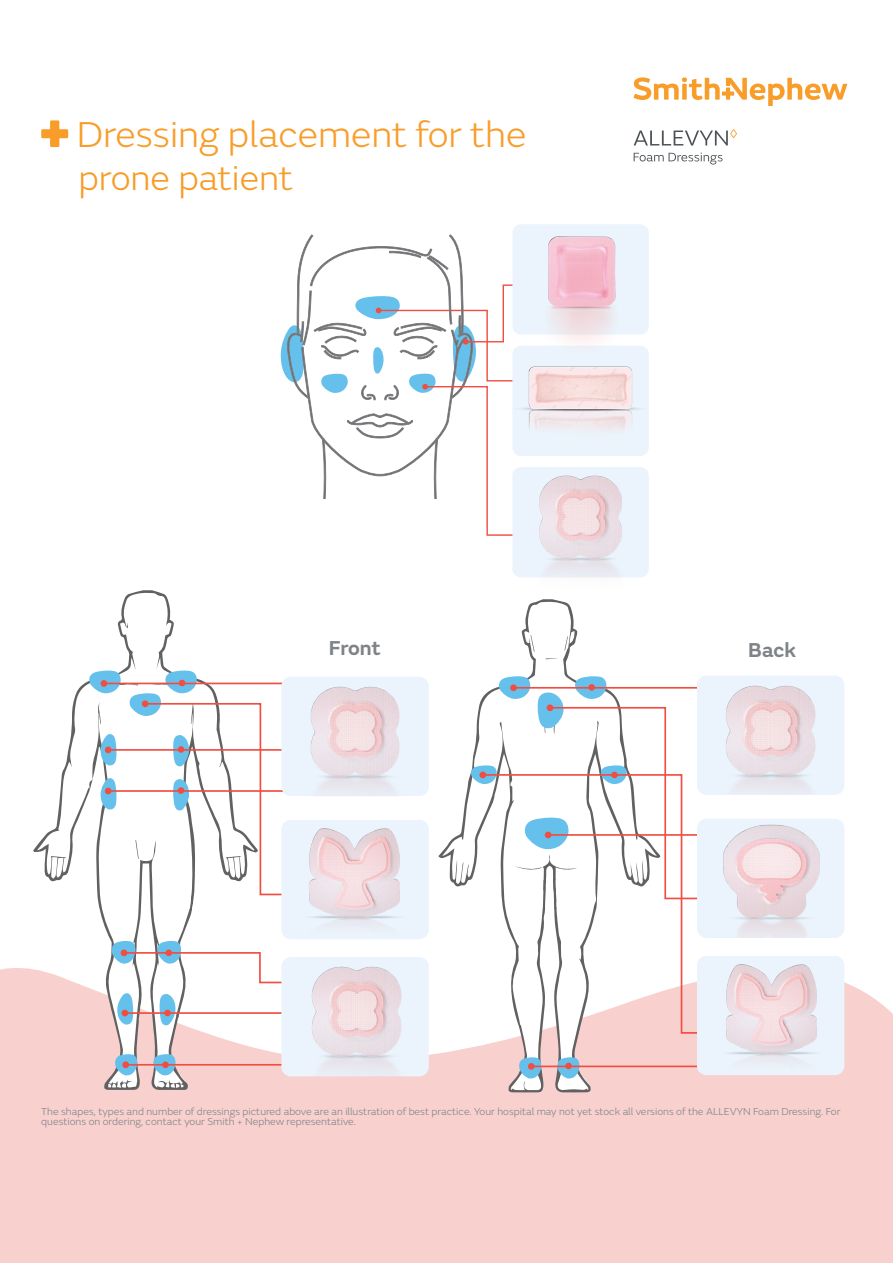
<style>
.page{position:relative;width:893px;height:1263px;background:#fff}
.page>*{position:absolute;margin:0;border:0;box-sizing:border-box;transform-origin:0 0}
.t1{font:300 37.5px "SN Emeric";color:#f99d2a}
.t2{font:300 36px "SN Emeric";color:#f89c28}
.t3{font:600 21px "SN Emeric";color:#7f8388}
.t4{font:300 10.5px/10.5px "SN Emeric";color:#7f8388}
</style>
<div class="page">
<div style="left:0;top:968px;width:893px;height:197px;background:#f8d1cf"></div>
<svg style="left:634px;top:129px;width:103px;height:16px"></svg>
<svg style="left:633px;top:77px;width:214px;height:29px"></svg>
<svg style="left:634px;top:153px;width:89px;height:12px"></svg>
<svg style="left:33px;top:590px;width:141px;height:428px"></svg>
<svg style="left:521px;top:599px;width:57px;height:77px"></svg>
<svg style="left:531px;top:635px;width:4px;height:17px"></svg>
<svg style="left:564px;top:636px;width:4px;height:14px"></svg>
<div style="left:41px;top:129px;width:27px;height:9px;background:#f99d2a"></div>
<div style="left:50px;top:120px;width:9px;height:27px;background:#f99d2a"></div>
<svg style="left:438px;top:676px;width:276px;height:416px"></svg>
<div style="left:547px;top:704px;width:6px;height:7px;background:#f04e41;border-radius:50%"></div>
<hr style="left:513px;top:687px;width:199px;height:2px;background:#f04e41">
<div style="left:510px;top:684px;width:7px;height:7px;background:#f04e41;border-radius:50%"></div>
<hr style="left:531px;top:1065px;width:199px;height:2px;background:#f04e41">
<div style="left:528px;top:1063px;width:7px;height:7px;background:#f04e41;border-radius:50%"></div>
<svg style="left:481px;top:773px;width:233px;height:261px"></svg>
<div style="left:479px;top:771px;width:7px;height:7px;background:#f04e41;border-radius:50%"></div>
<div style="left:281px;top:677px;width:148px;height:119px;background:#ebf4fc;border-radius:9px"></div>
<img style="left:310px;top:686px;width:90px;height:105px">
<svg style="left:88px;top:670px;width:215px;height:420px"></svg>
<div style="left:588px;top:684px;width:7px;height:7px;background:#f04e41;border-radius:50%"></div>
<div style="left:565px;top:1063px;width:7px;height:6px;background:#f04e41;border-radius:50%"></div>
<div style="left:165px;top:949px;width:7px;height:7px;background:#f04e41;border-radius:50%"></div>
<div style="left:178px;top:746px;width:6px;height:7px;background:#f04e41;border-radius:50%"></div>
<div style="left:164px;top:1010px;width:7px;height:6px;background:#f04e41;border-radius:50%"></div>
<div style="left:178px;top:787px;width:6px;height:7px;background:#f04e41;border-radius:50%"></div>
<div style="left:611px;top:772px;width:7px;height:6px;background:#f04e41;border-radius:50%"></div>
<div style="left:162px;top:1061px;width:7px;height:7px;background:#f04e41;border-radius:50%"></div>
<div style="left:512px;top:346px;width:137px;height:110px;background:#ebf4fc;border-radius:9px"></div>
<img style="left:549px;top:371px;width:90px;height:59px">
<div style="left:512px;top:224px;width:137px;height:111px;background:#ebf4fc;border-radius:9px"></div>
<img style="left:549px;top:236px;width:83px;height:135px">
<svg style="left:281px;top:234px;width:268px;height:302px"></svg>
<div style="left:512px;top:467px;width:137px;height:110px;background:#ebf4fc;border-radius:9px"></div>
<img style="left:539px;top:475px;width:85px;height:103px">
<div style="left:281px;top:820px;width:148px;height:119px;background:#ebf4fc;border-radius:9px"></div>
<img style="left:309px;top:828px;width:91px;height:97px">
<div style="left:281px;top:957px;width:148px;height:119px;background:#ebf4fc;border-radius:9px"></div>
<img style="left:312px;top:966px;width:90px;height:105px">
<div style="left:697px;top:676px;width:147px;height:119px;background:#ebf4fc;border-radius:9px"></div>
<img style="left:726px;top:685px;width:90px;height:105px">
<div style="left:697px;top:956px;width:147px;height:119px;background:#ebf4fc;border-radius:9px"></div>
<img style="left:726px;top:964px;width:91px;height:97px">
<div style="left:697px;top:819px;width:147px;height:119px;background:#ebf4fc;border-radius:9px"></div>
<img style="left:723px;top:824px;width:97px;height:114px">
<div style="left:0;top:1165px;width:893px;height:98px;background:#f8d1cf"></div>
<h1 class="t1" style="left:77px;top:112px;width:451px">Dressing placement for the</h1>
<p class="t2" style="left:78px;top:156px;width:216px">prone patient</p>
<h3 class="t3" style="left:329px;top:634px;width:53px">Front</h3>
<h3 class="t3" style="left:748px;top:636px;width:49px">Back</h3>
<p class="t4" style="left:41px;top:1106px;width:801px">The shapes, types and number of dressings pictured above are an illustration of best practice. Your hospital may not yet stock all versions of the ALLEVYN Foam Dressing. For questions on ordering, contact your Smith + Nephew representative.</p>
</div>
